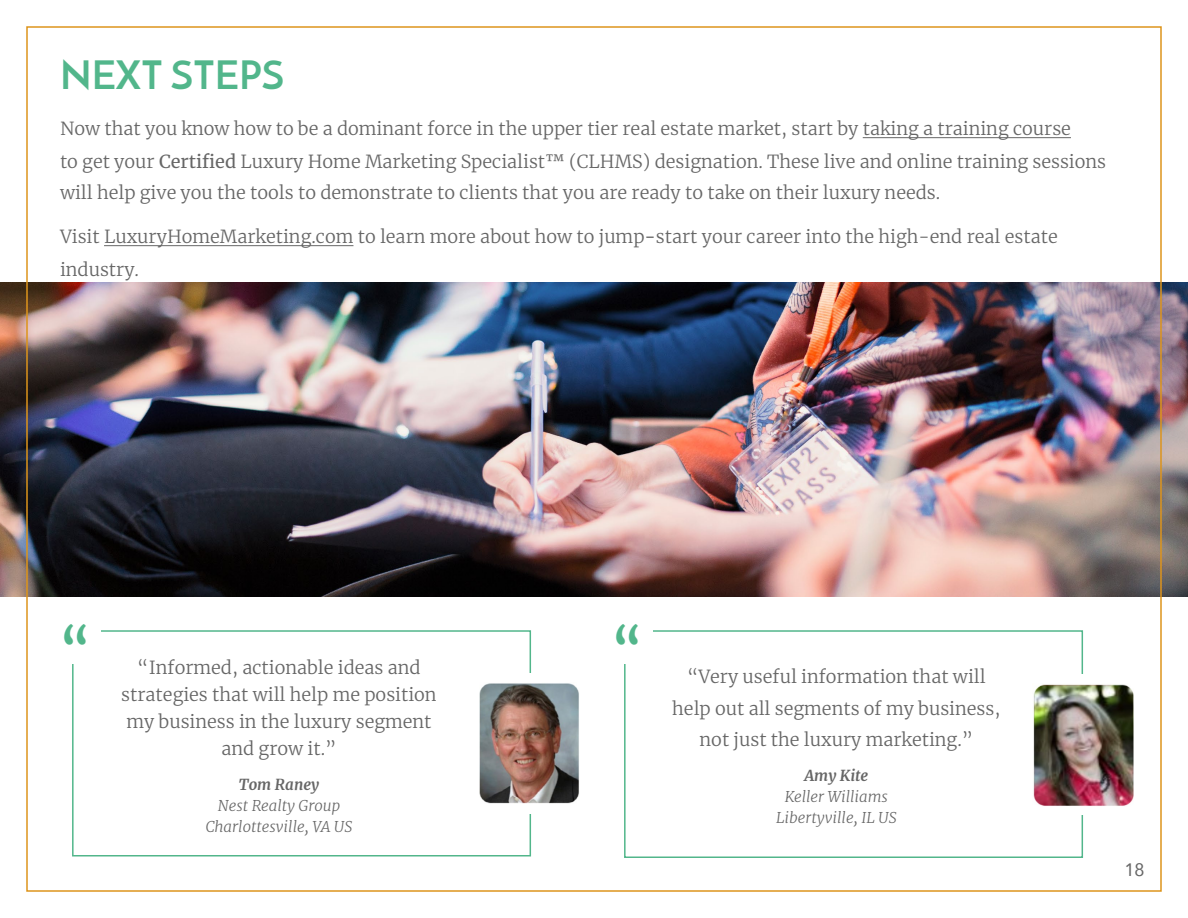
<style>
.page{position:relative;width:1188px;height:918px;background:#fff}
.page>*{position:absolute;margin:0;border:0;box-sizing:border-box;transform-origin:0 0}
.t1{font:700 45px "Merriweather";color:#52b68b}
.t2{font:700 39px "Josefin Sans";color:#52b68b}
.t3{font:300 18px/32.1px "Merriweather";color:#666}
.t4{font:18px "Avenir";color:#666}
.t5{font:italic 300 15px/21px "Merriweather";color:#666;text-align:center}
.t6{font:italic 700 15px "Merriweather";color:#666}
.s1{font-weight:400}
</style>
<div class="page">
<img style="left:0;top:283px;width:1188px;height:313px">
<hr style="left:104px;top:245px;width:249px;height:1px;background:#666">
<hr style="left:863px;top:137px;width:208px;height:1px;background:#666">
<div style="left:72px;top:630px;width:459px;height:226px;border:2px solid #52b68b"></div>
<div style="left:624px;top:630px;width:459px;height:228px;border:2px solid #52b68b"></div>
<div style="left:60px;top:618px;width:40px;height:46px;background:#fff"></div>
<div style="left:612px;top:618px;width:40px;height:46px;background:#fff"></div>
<div style="left:479px;top:673px;width:101px;height:141px;background:#fff"></div>
<img style="left:479px;top:683px;width:100px;height:121px">
<div style="left:1032px;top:674px;width:102px;height:140px;background:#fff"></div>
<img style="left:1033px;top:684px;width:101px;height:122px">
<h2 class="t2" style="left:60px;top:51px;width:226px">NEXT STEPS</h2>
<p class="t3" style="left:60px;top:112px;width:1048px">Now that you know how to be a dominant force in the upper tier real estate market, start by taking a training course<br>to get your <span class="s1">Certified</span> Luxury Home Marketing Specialist™ (CLHMS) designation. These live and online training sessions will help give you the tools to demonstrate to clients that you are ready to take on their luxury needs.</p>
<p class="t3" style="left:60px;top:220px;width:999px;line-height:32.7px">Visit LuxuryHomeMarketing.com to learn more about how to jump<span class="s1">-</span>start your career into the high-end real estate industry.</p>
<h1 class="t1" style="left:60px;top:618px;width:32px">“</h1>
<p class="t3" style="left:137px;top:651px;width:285px">“Informed, actionable ideas and</p>
<p class="t3" style="left:121px;top:681px;width:317px;line-height:27px;text-align:center">strategies that will help me position my business in the luxury segment and grow it.”</p>
<p class="t6" style="left:239px;top:775px;width:82px">Tom Raney</p>
<p class="t5" style="left:206px;top:795px;width:148px">Nest Realty Group<br>Charlottesville, VA US</p>
<h1 class="t1" style="left:612px;top:618px;width:32px">“</h1>
<p class="t3" style="left:672px;top:660px;width:330px;line-height:31.5px;text-align:center">“Very useful information that will help out all segments of my business, not just the luxury marketing.”</p>
<p class="t6" style="left:804px;top:766px;width:65px">Amy Kite</p>
<p class="t5" style="left:776px;top:786px;width:122px">Keller Williams<br>Libertyville, IL US</p>
<p class="t4" style="left:1124px;top:855px;width:22px">18</p>
</div>
